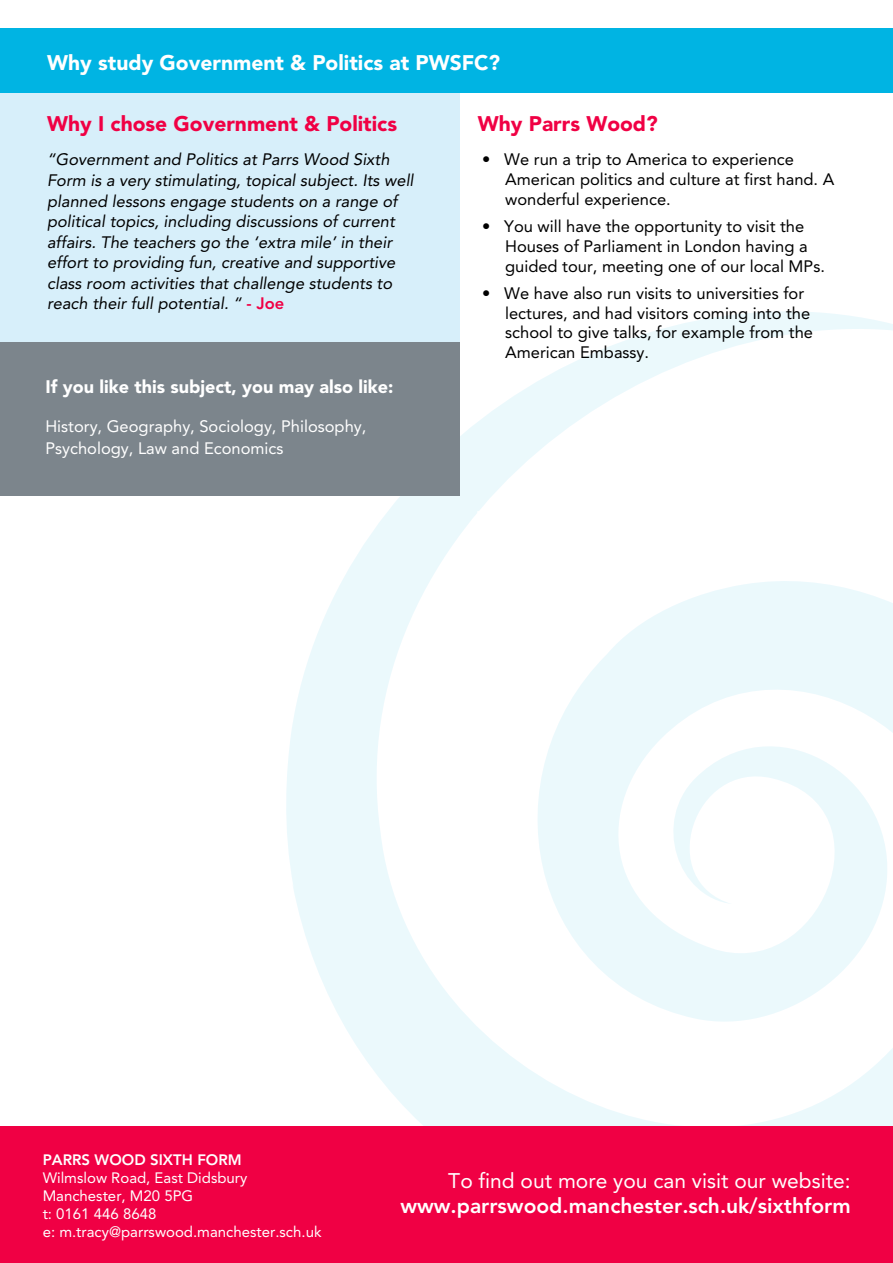
<style>
.page{position:relative;width:893px;height:1263px;background:#fff}
.page>*{position:absolute;margin:0;border:0;box-sizing:border-box;transform-origin:0 0}
.t1{font:900 21px "Avenir";color:#f00044}
.t2{font:800 21px "Avenir";color:#fff}
.t3{font:900 21px "Avenir";color:#fff}
.t4{font:21px "Avenir";color:#fff}
.t5{font:900 18px "Avenir";color:#fff}
.t6{font:italic 16.5px/20.5px "Avenir";color:#000}
.t7{font:16.5px/19.8px "Avenir";color:#000}
.t8{font:16.5px/22.5px "Avenir";color:#fff}
.t9{font:15px/18px "Avenir";color:#fff}
.t10{font:800 15px "Avenir";color:#fff}
.s1{font-weight:800;font-style:normal;color:#f00044}
</style>
<div class="page">
<svg style="left:286px;top:311px;width:607px;height:816px"></svg>
<div style="left:0;top:1127px;width:893px;height:136px;background:#f00044"></div>
<div style="left:0;top:91px;width:459px;height:252px;background:#d7effa"></div>
<div style="left:0;top:343px;width:459px;height:153px;background:#7c858c"></div>
<div style="left:0;top:28px;width:893px;height:64px;background:#00b4e3"></div>
<p class="t3" style="left:47px;top:50px;width:455px">Why study Government &amp; Politics at PWSFC?</p>
<p class="t1" style="left:47px;top:111px;width:351px">Why I chose Government &amp; Politics</p>
<p class="t6" style="left:47px;top:150px;width:368px">“Government and Politics at Parrs Wood Sixth Form is a very stimulating, topical subject. Its well planned lessons engage students on a range of political topics, including discussions of current affairs. The teachers go the ‘extra mile’ in their effort to providing fun, creative and supportive class room activities that challenge students to reach their full potential. “ <span class="s1">- Joe</span></p>
<p class="t5" style="left:45px;top:376px;width:349px">If you like this subject, you may also like:</p>
<p class="t8" style="left:45px;top:415px;width:323px">History, Geography, Sociology, Philosophy,<br>Psychology, Law and Economics</p>
<p class="t1" style="left:478px;top:111px;width:182px">Why Parrs Wood?</p>
<p class="t7" style="left:505px;top:150px;width:331px;text-indent:-23px">• We run a trip to America to experience<br>American politics and culture at first hand. A wonderful experience.</p>
<p class="t7" style="left:505px;top:216px;width:321px;text-indent:-23px">• You will have the opportunity to visit the<br>Houses of Parliament in London having a guided tour, meeting one of our local MPs.</p>
<p class="t7" style="left:505px;top:283px;width:309px;text-indent:-23px">• We have also run visits to universities for lectures, and had visitors coming into the school to give talks, for example from the American Embassy.</p>
<p class="t10" style="left:43px;top:1151px;width:201px">PARRS WOOD SIXTH FORM</p>
<p class="t9" style="left:43px;top:1169px;width:280px">Wilmslow Road, East Didsbury<br>Manchester, M20 5PG<br>t: 0161 446 8648<br>e: m.tracy@parrswood.manchester.sch.uk</p>
<p class="t4" style="left:448px;top:1168px;width:404px">To find out more you can visit our website:</p>
<p class="t2" style="left:400px;top:1193px;width:452px">www.parrswood.manchester.sch.uk/sixthform</p>
</div>
